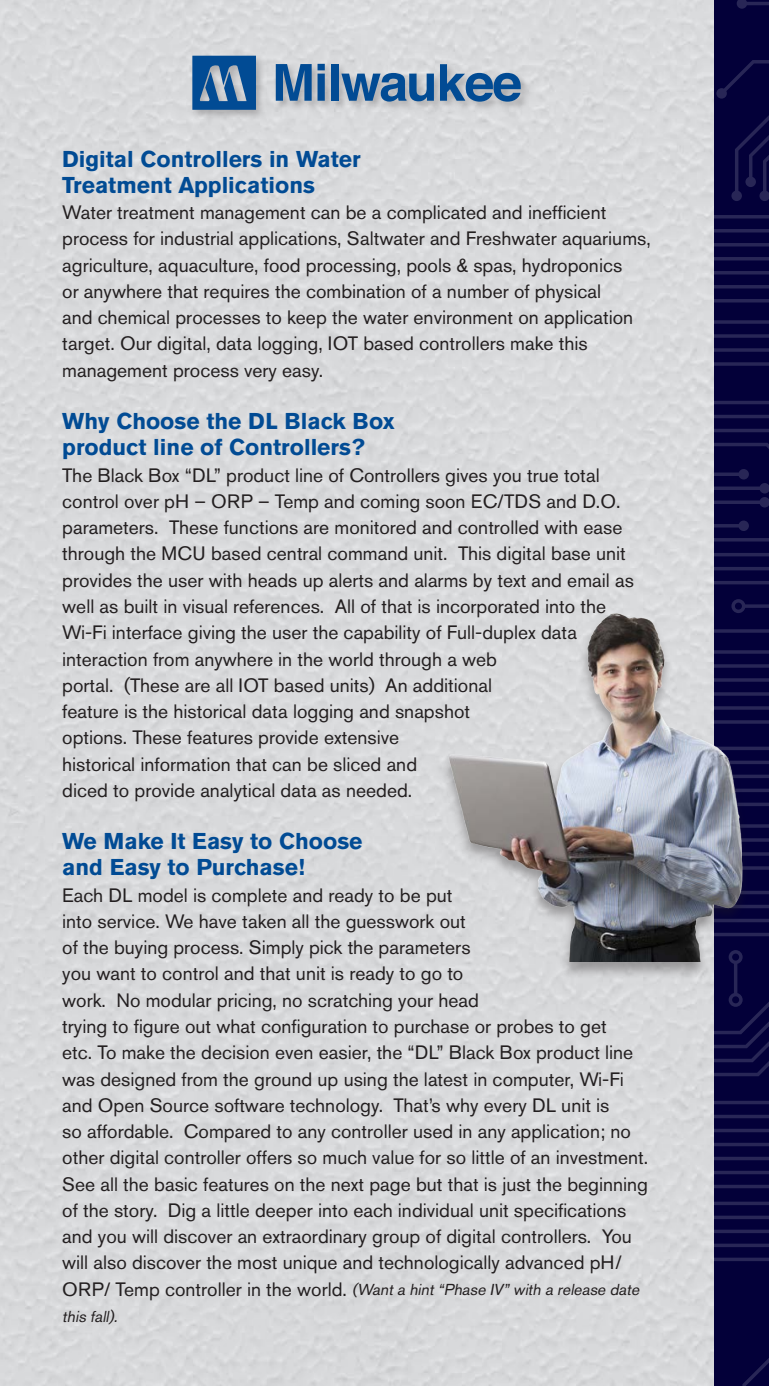
<style>
.page{position:relative;width:769px;height:1386px;background:#fff}
.page>*{position:absolute;margin:0;border:0;box-sizing:border-box;transform-origin:0 0}
.t1{font:700 22.75px "Akzidenz Grotesk BE";color:#014b94}
.t2{font:19.25px/26.2px "Akzidenz Grotesk BE";color:#231f20}
.t3{font:italic 15.75px/26.2px "Akzidenz Grotesk BE";color:#231f20}
.s1{font-style:normal;font-size:19.25px}
</style>
<div class="page">
<div style="left:713px;top:0;width:55px;height:1386px;background:#030039"></div>
<svg style="left:713px;top:1202px;width:55px;height:184px"></svg>
<svg style="left:713px;top:28px;width:55px;height:47px"></svg>
<svg style="left:713px;top:1166px;width:55px;height:22px"></svg>
<svg style="left:737px;top:0;width:31px;height:9px"></svg>
<img style="left:543px;top:75px;width:225px;height:1091px">
<div style="left:439px;top:612px;width:311px;height:368px;background:#231f20;opacity:.35"></div>
<img style="left:424px;top:591px;width:323px;height:370px">
<div style="left:190px;top:53px;width:341px;height:68px;background:#231f20;opacity:.25"></div>
<svg style="left:192px;top:56px;width:64px;height:54px;background:#2e679f"></svg>
<svg style="left:276px;top:64px;width:35px;height:37px"></svg>
<svg style="left:317px;top:64px;width:7px;height:37px"></svg>
<div style="left:331px;top:64px;width:7px;height:37px;background:#014b94"></div>
<svg style="left:341px;top:73px;width:92px;height:29px;background:#5680aa"></svg>
<svg style="left:440px;top:64px;width:80px;height:38px;background:#688db1"></svg>
<p class="t1" style="left:62px;top:146px;width:300px">Digital Controllers in Water</p>
<p class="t1" style="left:62px;top:172px;width:254px">Treatment Applications</p>
<p class="t2" style="left:62px;top:199px;width:589px">Water treatment management can be a complicated and inefficient process for industrial applications, Saltwater and Freshwater aquariums, agriculture, aquaculture, food processing, pools &amp; spas, hydroponics<br>or anywhere that requires the combination of a number of physical<br>and chemical processes to keep the water environment on application target. Our digital, data logging, IOT based controllers make this management process very easy.</p>
<p class="t1" style="left:62px;top:408px;width:334px">Why Choose the DL Black Box</p>
<p class="t1" style="left:62px;top:434px;width:304px">product line of Controllers?</p>
<p class="t2" style="left:62px;top:462px;width:573px">The Black Box “DL” product line of Controllers gives you true total control over pH – ORP – Temp and coming soon EC/TDS and D.O. parameters. These functions are monitored and controlled with ease through the MCU based central command unit. This digital base unit provides the user with heads up alerts and alarms by text and email as well as built in visual references. All of that is incorporated into the</p>
<p class="t2" style="left:62px;top:619px;width:516px">Wi-Fi interface giving the user the capability of Full-duplex data interaction from anywhere in the world through a web</p>
<p class="t2" style="left:62px;top:672px;width:431px">portal. (These are all IOT based units) An additional</p>
<p class="t2" style="left:62px;top:698px;width:409px">feature is the historical data logging and snapshot</p>
<p class="t2" style="left:62px;top:724px;width:338px">options. These features provide extensive</p>
<p class="t2" style="left:62px;top:751px;width:356px">historical information that can be sliced and</p>
<p class="t2" style="left:62px;top:777px;width:351px">diced to provide analytical data as needed.</p>
<p class="t1" style="left:62px;top:828px;width:301px">We Make It Easy to Choose</p>
<p class="t1" style="left:62px;top:854px;width:244px">and Easy to Purchase!</p>
<p class="t2" style="left:62px;top:882px;width:391px">Each DL model is complete and ready to be put</p>
<p class="t2" style="left:62px;top:908px;width:405px">into service. We have taken all the guesswork out</p>
<p class="t2" style="left:62px;top:934px;width:409px">of the buying process. Simply pick the parameters</p>
<p class="t2" style="left:62px;top:961px;width:402px">you want to control and that unit is ready to go to</p>
<p class="t2" style="left:62px;top:987px;width:418px">work. No modular pricing, no scratching your head</p>
<p class="t2" style="left:62px;top:1013px;width:587px">trying to figure out what configuration to purchase or probes to get<br>etc. To make the decision even easier, the “DL” Black Box product line was designed from the ground up using the latest in computer, Wi-Fi and Open Source software technology. That’s why every DL unit is<br>so affordable. Compared to any controller used in any application; no other digital controller offers so much value for so little of an investment.<br>See all the basic features on the next page but that is just the beginning of the story. Dig a little deeper into each individual unit specifications and you will discover an extraordinary group of digital controllers. You will also discover the most unique and technologically advanced pH/</p>
<p class="t3" style="left:62px;top:1277px;width:581px"><span class="s1">O R P/ Te m p c o n t r o l l e r i n t h e w o r l d .</span> (Want a hint “Phase IV” with a release date this fall).</p>
</div>
